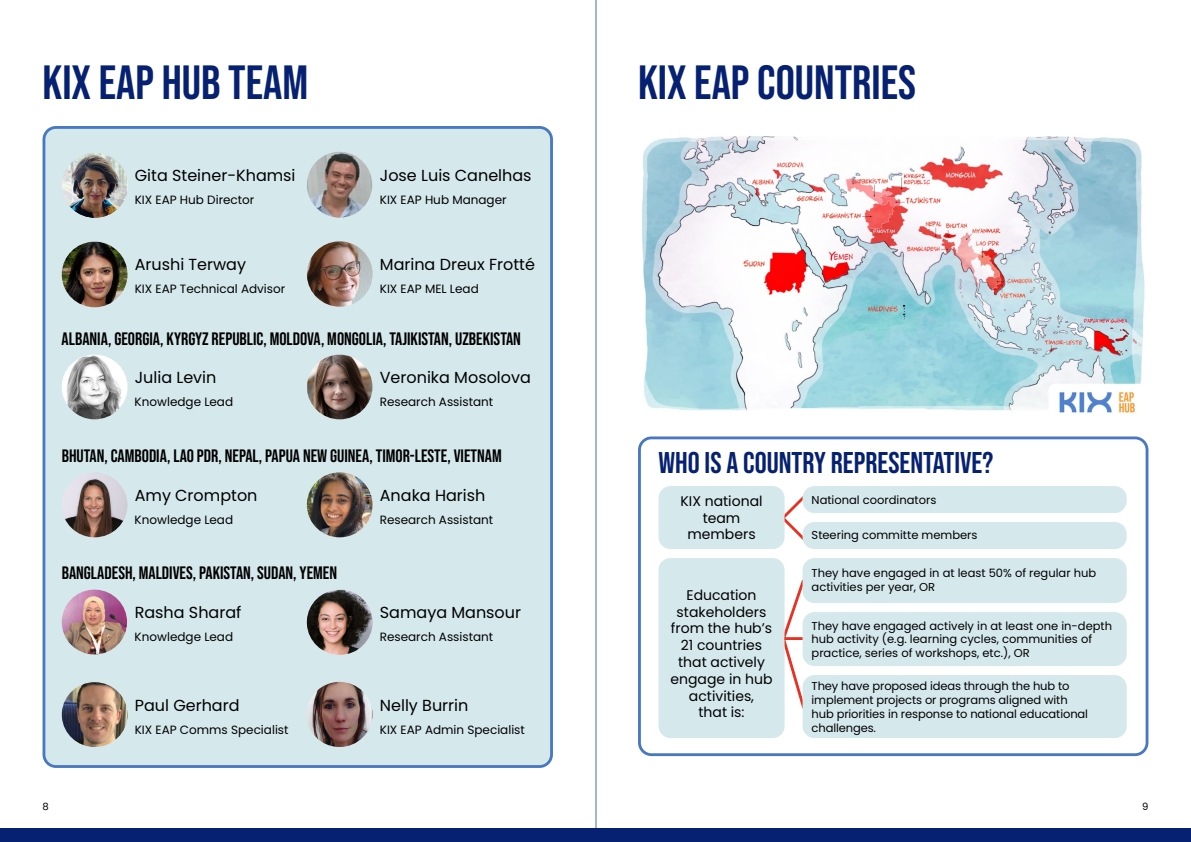
<style>
.page{position:relative;width:1191px;height:842px;background:#fff}
.page>*{position:absolute;margin:0;border:0;box-sizing:border-box;transform-origin:0 0}
.t1{font:48px "Bebas Neue";color:#062172}
.t2{font:30px "Bebas Neue";color:#062172}
.t3{font:18px "Bebas Neue";color:#000}
.t4{font:16px "Poppins";color:#000}
.t5{font:14px/16.8px "Poppins";color:#000;text-align:center}
.t6{font:12px "Poppins";color:#000}
.t7{font:11.5px/13.8px "Poppins";color:#000}
.t8{font:10px "Poppins";color:#000}
</style>
<div class="page">
<hr style="left:595px;top:0;width:1px;height:842px;background:#4f6ca7">
<div style="left:0;top:828px;width:1191px;height:14px;background:#062172"></div>
<div style="left:44px;top:127px;width:507px;height:639px;background:#d5e8ec;border-radius:12px"></div>
<div style="left:43px;top:126px;width:510px;height:642px;border:3px solid #4878c0;border-radius:12px"></div>
<img style="left:62px;top:682px;width:66px;height:65px">
<img style="left:307px;top:682px;width:65px;height:65px">
<img style="left:62px;top:355px;width:65px;height:64px">
<img style="left:307px;top:355px;width:65px;height:64px">
<img style="left:62px;top:473px;width:65px;height:64px">
<img style="left:307px;top:472px;width:65px;height:65px;border-radius:32px">
<img style="left:62px;top:590px;width:65px;height:64px;border-radius:32px">
<img style="left:307px;top:590px;width:66px;height:65px;border-radius:32px">
<img style="left:642px;top:136px;width:503px;height:277px">
<div style="left:638px;top:436px;width:510px;height:320px;border:3px solid #4878c0;border-radius:12px"></div>
<svg style="left:783px;top:493px;width:19px;height:50px"></svg>
<svg style="left:784px;top:577px;width:18px;height:134px"></svg>
<div style="left:658px;top:486px;width:126px;height:63px;background:#d5e8ec;border-radius:12px"></div>
<div style="left:658px;top:558px;width:126px;height:180px;background:#d5e8ec;border-radius:12px"></div>
<div style="left:802px;top:486px;width:324px;height:27px;background:#d5e8ec;border-radius:12px"></div>
<div style="left:802px;top:522px;width:324px;height:27px;background:#d5e8ec;border-radius:12px"></div>
<div style="left:802px;top:558px;width:324px;height:45px;background:#d5e8ec;border-radius:12px"></div>
<div style="left:802px;top:612px;width:324px;height:54px;background:#d5e8ec;border-radius:12px"></div>
<div style="left:802px;top:675px;width:324px;height:63px;background:#d5e8ec;border-radius:12px"></div>
<hr style="left:784px;top:637px;width:18px;height:3px;background:#e63223">
<img style="left:62px;top:242px;width:65px;height:65px;border-radius:32px">
<img style="left:307px;top:241px;width:65px;height:66px;border-radius:32px">
<img style="left:62px;top:153px;width:66px;height:65px">
<img style="left:307px;top:152px;width:65px;height:66px;border-radius:32px">
<h1 class="t1" style="left:43px;top:55px;width:267px">KIX EAP HUB TEAM</h1>
<h3 class="t4" style="left:135px;top:167px;width:162px">Gita Steiner-Khamsi</h3>
<p class="t6" style="left:135px;top:193px;width:121px">KIX EAP Hub Director</p>
<h3 class="t4" style="left:135px;top:256px;width:113px">Arushi Terway</h3>
<p class="t6" style="left:135px;top:282px;width:152px">KIX EAP Technical Advisor</p>
<h3 class="t4" style="left:380px;top:167px;width:153px">Jose Luis Canelhas</h3>
<p class="t6" style="left:380px;top:193px;width:128px">KIX EAP Hub Manager</p>
<h3 class="t4" style="left:380px;top:256px;width:157px">Marina Dreux Frotté</h3>
<p class="t6" style="left:380px;top:282px;width:100px">KIX EAP MEL Lead</p>
<h3 class="t3" style="left:62px;top:328px;width:461px">ALBANIA, GEORGIA, KYRGYZ REPUBLIC, MOLDOVA, MONGOLIA, TAJIKISTAN, UZBEKISTAN</h3>
<h3 class="t4" style="left:135px;top:368px;width:83px">Julia Levin</h3>
<p class="t6" style="left:135px;top:395px;width:100px">Knowledge Lead</p>
<h3 class="t4" style="left:380px;top:368px;width:153px">Veronika Mosolova</h3>
<p class="t6" style="left:380px;top:395px;width:115px">Research Assistant</p>
<h3 class="t3" style="left:62px;top:446px;width:441px">BHUTAN, CAMBODIA, LAO PDR, NEPAL, PAPUA NEW GUINEA, TIMOR-LESTE, VIETNAM</h3>
<h3 class="t4" style="left:135px;top:486px;width:124px">Amy Crompton</h3>
<p class="t6" style="left:135px;top:513px;width:100px">Knowledge Lead</p>
<h3 class="t4" style="left:380px;top:486px;width:107px">Anaka Harish</h3>
<p class="t6" style="left:380px;top:513px;width:115px">Research Assistant</p>
<h3 class="t3" style="left:62px;top:563px;width:277px">BANGLADESH, MALDIVES, PAKISTAN, SUDAN, YEMEN</h3>
<h3 class="t4" style="left:135px;top:603px;width:108px">Rasha Sharaf</h3>
<p class="t6" style="left:135px;top:630px;width:100px">Knowledge Lead</p>
<h3 class="t4" style="left:380px;top:603px;width:143px">Samaya Mansour</h3>
<p class="t6" style="left:380px;top:630px;width:115px">Research Assistant</p>
<h3 class="t4" style="left:135px;top:696px;width:106px">Paul Gerhard</h3>
<p class="t6" style="left:135px;top:722px;width:155px">KIX EAP Comms Specialist</p>
<h3 class="t4" style="left:380px;top:696px;width:90px">Nelly Burrin</h3>
<p class="t6" style="left:380px;top:722px;width:147px">KIX EAP Admin Specialist</p>
<h1 class="t1" style="left:638px;top:55px;width:280px">KIX EAP COUNTRIES</h1>
<h2 class="t2" style="left:658px;top:445px;width:336px">WHO IS A COUNTRY REPRESENTATIVE?</h2>
<p class="t5" style="left:680px;top:492px;width:84px">KIX national team members</p>
<p class="t7" style="left:811px;top:493px;width:126px">National coordinators</p>
<p class="t7" style="left:811px;top:528px;width:167px">Steering committe members</p>
<p class="t7" style="left:811px;top:566px;width:286px">They have engaged in at least 50% of regular hub activities per year, OR</p>
<p class="t7" style="left:811px;top:619px;width:302px">They have engaged actively in at least one in-depth hub activity (e.g. learning cycles, communities of practice, series of workshops, etc.), OR</p>
<p class="t7" style="left:811px;top:679px;width:278px">They have proposed ideas through the hub to implement projects or programs aligned with hub priorities in response to national educational challenges.</p>
<p class="t5" style="left:670px;top:586px;width:103px">Education stakeholders from the hub’s<br>21 countries that actively engage in hub activities,<br>that is:</p>
<p class="t8" style="left:43px;top:801px;width:8px">8</p>
<p class="t8" style="left:1142px;top:801px;width:8px">9</p>
</div>
